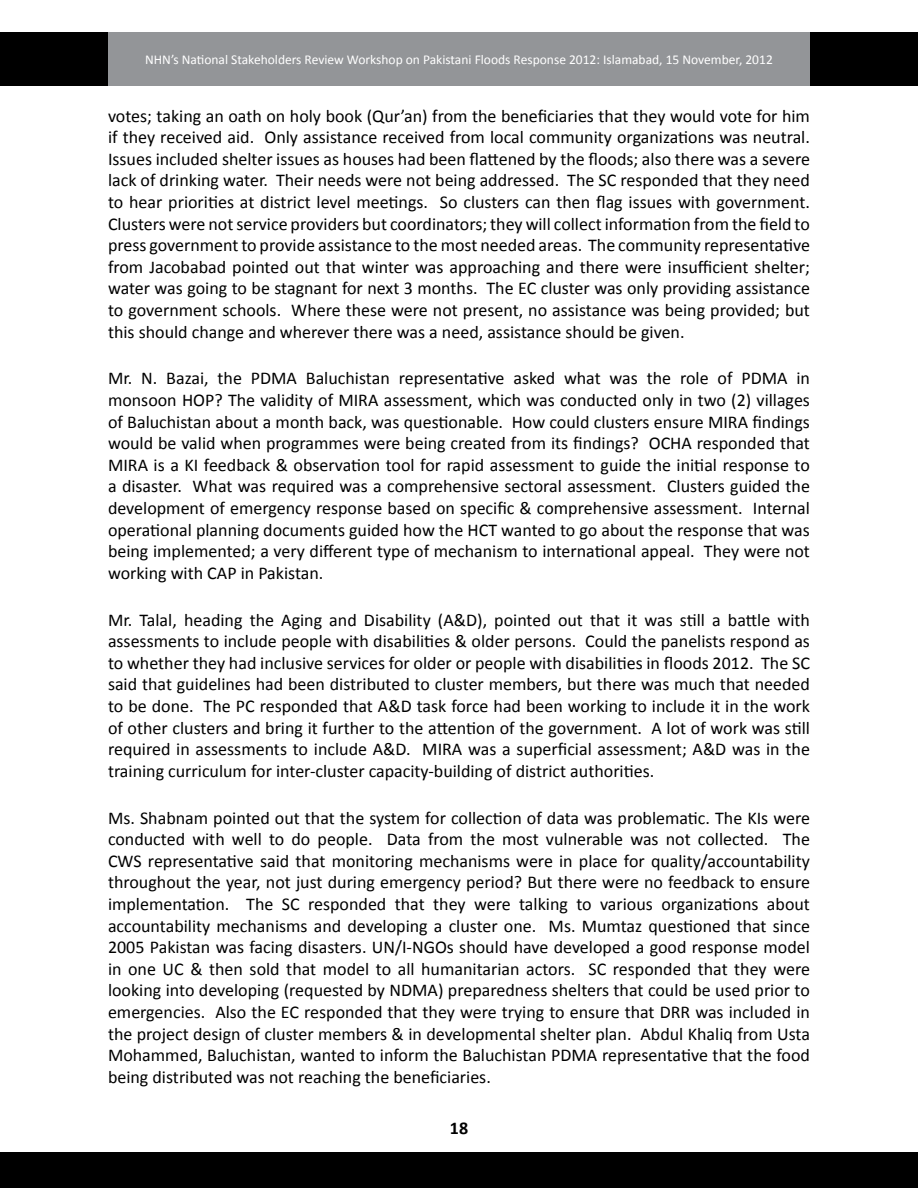
<style>
.page{position:relative;width:918px;height:1188px;background:#fff}
.page>*{position:absolute;margin:0;border:0;box-sizing:border-box;transform-origin:0 0}
.t1{font:18px/21.6px "Calibri";color:#000;text-align:justify}
.t2{font:700 18px "Calibri";color:#000}
.t3{font:13.5px "Calibri";color:#fff}
</style>
<div class="page">
<div style="left:0;top:1152px;width:918px;height:36px;background:#000"></div>
<div style="left:108px;top:32px;width:702px;height:54px;background:#939598"></div>
<div style="left:810px;top:32px;width:108px;height:54px;background:#000"></div>
<div style="left:0;top:32px;width:108px;height:54px;background:#000"></div>
<p class="t3" style="left:145px;top:51px;width:629px">NHN’s National Stakeholders Review Workshop on Pakistani Floods Response 2012: Islamabad, 15 November, 2012</p>
<p class="t1" style="left:108px;top:105px;width:704px">votes; taking an oath on holy book (Qur’an) from the beneficiaries that they would vote for him if they received aid. Only assistance received from local community organizations was neutral.<br>Issues included shelter issues as houses had been flattened by the floods; also there was a severe lack of drinking water. Their needs were not being addressed. The SC responded that they need to hear priorities at district level meetings. So clusters can then flag issues with government.<br>Clusters were not service providers but coordinators; they will collect information from the field to press government to provide assistance to the most needed areas. The community representative from Jacobabad pointed out that winter was approaching and there were insufficient shelter; water was going to be stagnant for next 3 months. The EC cluster was only providing assistance to government schools. Where these were not present, no assistance was being provided; but this should change and wherever there was a need, assistance should be given.</p>
<p class="t1" style="left:108px;top:368px;width:704px">Mr. N. Bazai, the PDMA Baluchistan representative asked what was the role of PDMA in monsoon HOP? The validity of MIRA assessment, which was conducted only in two (2) villages of Baluchistan about a month back, was questionable. How could clusters ensure MIRA findings would be valid when programmes were being created from its findings? OCHA responded that MIRA is a KI feedback &amp; observation tool for rapid assessment to guide the initial response to a disaster. What was required was a comprehensive sectoral assessment. Clusters guided the development of emergency response based on specific &amp; comprehensive assessment. Internal operational planning documents guided how the HCT wanted to go about the response that was being implemented; a very different type of mechanism to international appeal. They were not working with CAP in Pakistan.</p>
<p class="t1" style="left:108px;top:609px;width:704px">Mr. Talal, heading the Aging and Disability (A&amp;D), pointed out that it was still a battle with assessments to include people with disabilities &amp; older persons. Could the panelists respond as to whether they had inclusive services for older or people with disabilities in floods 2012. The SC said that guidelines had been distributed to cluster members, but there was much that needed to be done. The PC responded that A&amp;D task force had been working to include it in the work of other clusters and bring it further to the attention of the government. A lot of work was still required in assessments to include A&amp;D. MIRA was a superficial assessment; A&amp;D was in the training curriculum for inter-cluster capacity-building of district authorities.</p>
<p class="t1" style="left:108px;top:807px;width:704px">Ms. Shabnam pointed out that the system for collection of data was problematic. The KIs were conducted with well to do people. Data from the most vulnerable was not collected. The CWS representative said that monitoring mechanisms were in place for quality/accountability throughout the year, not just during emergency period? But there were no feedback to ensure implementation. The SC responded that they were talking to various organizations about accountability mechanisms and developing a cluster one. Ms. Mumtaz questioned that since 2005 Pakistan was facing disasters. UN/I-NGOs should have developed a good response model in one UC &amp; then sold that model to all humanitarian actors. SC responded that they were looking into developing (requested by NDMA) preparedness shelters that could be used prior to emergencies. Also the EC responded that they were trying to ensure that DRR was included in the project design of cluster members &amp; in developmental shelter plan. Abdul Khaliq from Usta Mohammed, Baluchistan, wanted to inform the Baluchistan PDMA representative that the food being distributed was not reaching the beneficiaries.</p>
<p class="t2" style="left:450px;top:1117px;width:20px">18</p>
</div>
